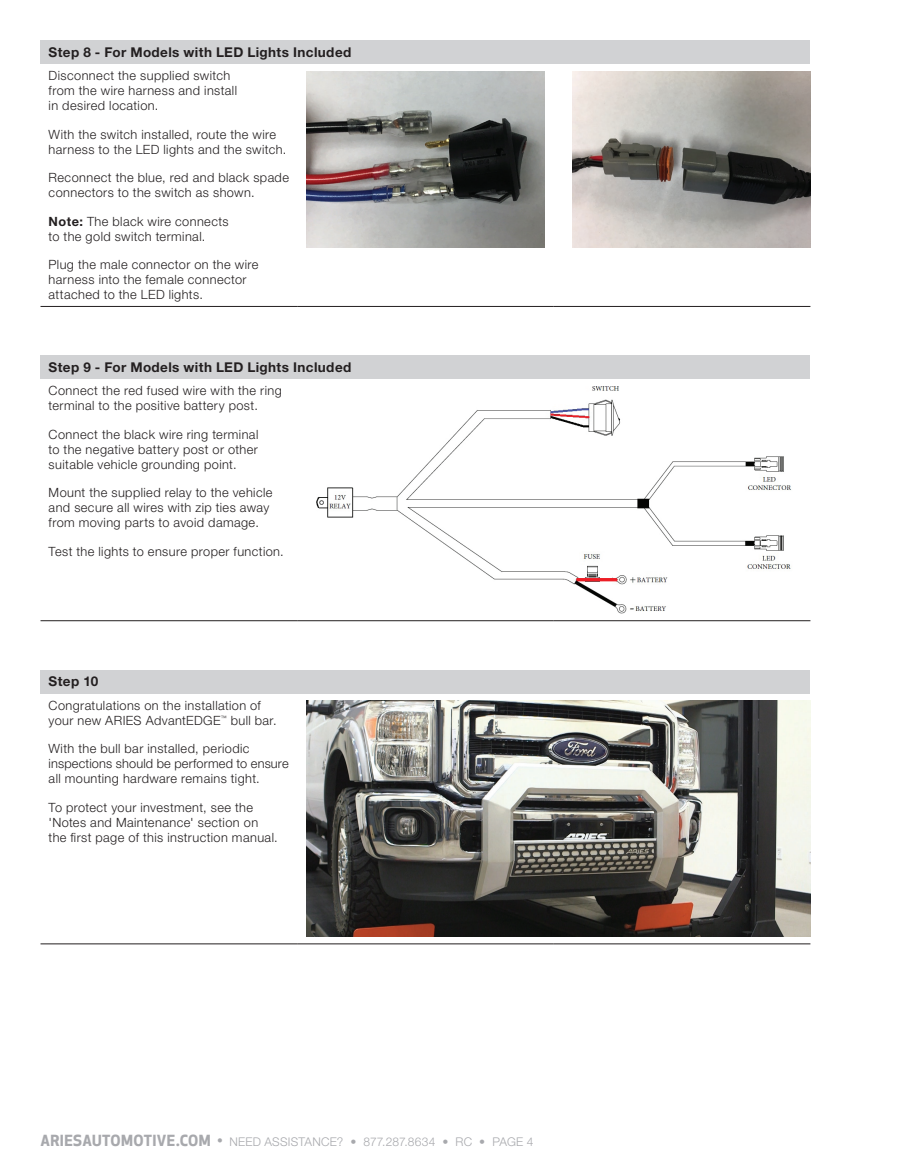
<style>
.page{position:relative;width:905px;height:1175px;background:#fff}
.page>*{position:absolute;margin:0;border:0;box-sizing:border-box;transform-origin:0 0}
.t1{font:700 13.5px "Helvetica Neue LT Std";letter-spacing:.03em;color:#231f20}
.t2{font:300 12.75px/15px "Helvetica Neue LT Std";letter-spacing:.03em;color:#231f20}
.t3{font:300 12px "Helvetica Neue LT Std";letter-spacing:.02em;color:#a8a9ad}
.s1{font-weight:700}
.s2{font-family:"Apex New";font-weight:700;font-size:15px}
.s3{font-family:"Apex New";font-weight:500;font-size:15px}
</style>
<div class="page">
<div style="left:40px;top:669px;width:770px;height:24px;background:#d1d2d4"></div>
<hr style="left:40px;top:943px;width:257px;height:1px;background:#231f20">
<hr style="left:297px;top:943px;width:257px;height:1px;background:#231f20">
<hr style="left:554px;top:943px;width:256px;height:1px;background:#231f20">
<img style="left:306px;top:700px;width:504px;height:236px">
<div style="left:40px;top:355px;width:770px;height:24px;background:#d1d2d4"></div>
<hr style="left:40px;top:620px;width:257px;height:1px;background:#231f20">
<hr style="left:297px;top:620px;width:257px;height:1px;background:#231f20">
<hr style="left:554px;top:620px;width:256px;height:1px;background:#231f20">
<img style="left:316px;top:386px;width:475px;height:227px">
<div style="left:40px;top:40px;width:770px;height:24px;background:#d1d2d4"></div>
<hr style="left:40px;top:306px;width:257px;height:1px;background:#231f20">
<hr style="left:297px;top:306px;width:257px;height:1px;background:#231f20">
<hr style="left:554px;top:306px;width:256px;height:1px;background:#231f20">
<img style="left:306px;top:71px;width:239px;height:177px">
<img style="left:572px;top:71px;width:238px;height:177px">
<p class="t1" style="left:49px;top:44px;width:304px">Step 8 - For Models with LED Lights Included</p>
<p class="t2" style="left:49px;top:68px;width:190px">Disconnect the supplied switch from the wire harness and install in desired location.</p>
<p class="t2" style="left:49px;top:126px;width:239px">With the switch installed, route the wire harness to the LED lights and the switch.</p>
<p class="t2" style="left:49px;top:170px;width:242px">Reconnect the blue, red and black spade connectors to the switch as shown.</p>
<p class="t2" style="left:49px;top:213px;width:181px"><span class="s1">Note:</span> The black wire connects to the gold switch terminal.</p>
<p class="t2" style="left:49px;top:257px;width:211px">Plug the male connector on the wire harness into the female connector attached to the LED lights.</p>
<p class="t1" style="left:49px;top:359px;width:304px">Step 9 - For Models with LED Lights Included</p>
<p class="t2" style="left:49px;top:383px;width:235px">Connect the red fused wire with the ring terminal to the positive battery post.</p>
<p class="t2" style="left:49px;top:426px;width:211px;text-align:justify">Connect the black wire ring terminal to the negative battery post or other suitable vehicle grounding point.</p>
<p class="t2" style="left:49px;top:485px;width:225px">Mount the supplied relay to the vehicle and secure all wires with zip ties away from moving parts to avoid damage.</p>
<p class="t2" style="left:49px;top:543px;width:237px">Test the lights to ensure proper function.</p>
<p class="t1" style="left:49px;top:673px;width:51px">Step 10</p>
<p class="t2" style="left:49px;top:697px;width:229px">Congratulations on the installation of your new ARIES AdvantEDGE<sup>™</sup> bull bar.</p>
<p class="t2" style="left:49px;top:740px;width:241px">With the bull bar installed, periodic inspections should be performed to ensure all mounting hardware remains tight.</p>
<p class="t2" style="left:49px;top:799px;width:231px">To protect your investment, see the 'Notes and Maintenance' section on the first page of this instruction manual.</p>
<p class="t3" style="left:40px;top:1134px;width:494px"><span class="s2">ARIESAUTOMOTIVE.COM</span> <span class="s3">•</span> NEED ASSISTANCE? • 877.287.8634 • RC • PAGE 4</p>
</div>
